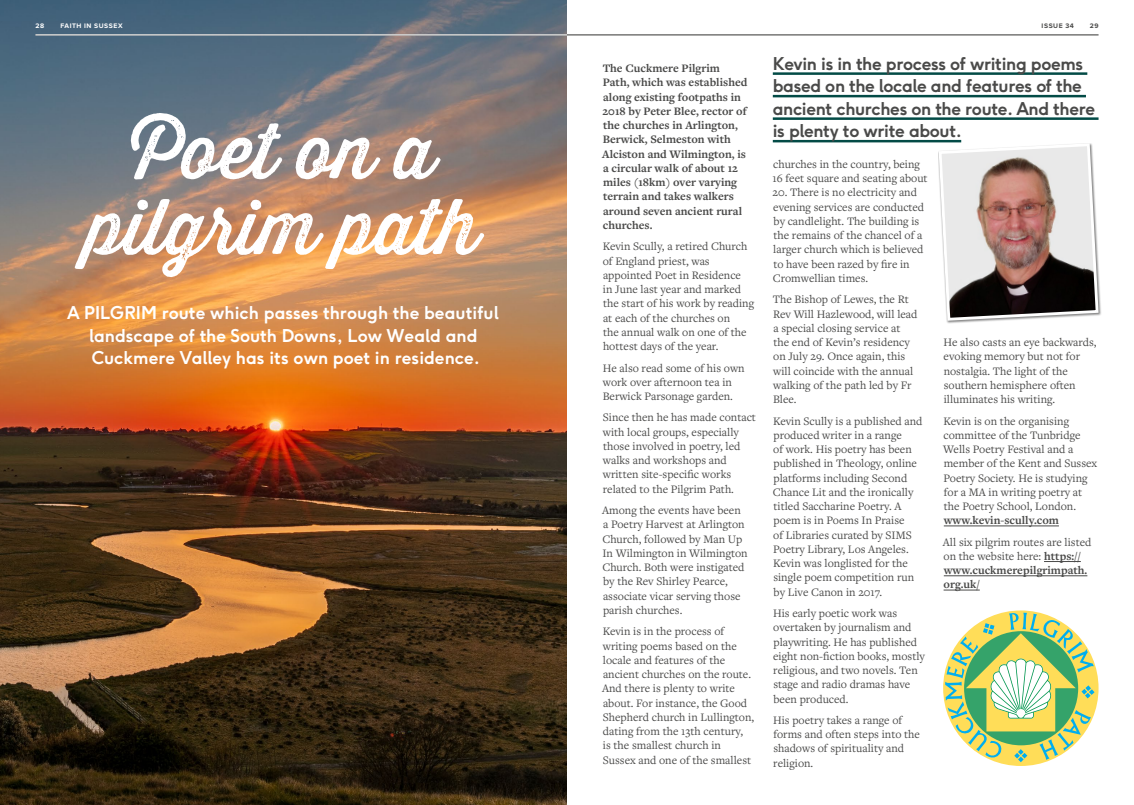
<style>
.page{position:relative;width:1134px;height:805px;background:#fff}
.page>*{position:absolute;margin:0;border:0;box-sizing:border-box;transform-origin:0 0}
.t1{font:76.25px/75.6px "Thirsty Rough Reg One";color:#fff;text-align:center}
.t2{font:700 17.5px/22.5px "F37 Ginger";letter-spacing:-.02em;color:#4a4a49}
.t3{font:700 17.5px/22.5px "F37 Ginger";color:#fff;text-align:center}
.t4{font:11.88px/14.2px "Freight Text Pro";color:#4a4a49}
.t5{font:700 11.88px/14.2px "Freight Text Pro";color:#4a4a49}
.t6{font:700 6.75px "Proxima Nova";letter-spacing:.08em;color:#fff}
.t7{font:700 6.75px "Proxima Nova";letter-spacing:.085em;color:#4a4a49}
.s1{font-weight:700}
</style>
<div class="page">
<hr style="left:944px;top:525px;width:115px;height:1px;background:#4a4a49">
<hr style="left:1044px;top:561px;width:37px;height:1px;background:#4a4a49">
<hr style="left:944px;top:575px;width:143px;height:1px;background:#4a4a49">
<hr style="left:943px;top:589px;width:37px;height:1px;background:#4a4a49">
<img style="left:0;top:0;width:567px;height:804px">
<hr style="left:773px;top:72px;width:314px;height:3px;background:#034b46">
<hr style="left:773px;top:95px;width:313px;height:2px;background:#034b46">
<hr style="left:773px;top:117px;width:325px;height:3px;background:#034b46">
<hr style="left:773px;top:140px;width:188px;height:2px;background:#034b46">
<svg style="left:937px;top:142px;width:163px;height:180px;background:#afa09d"></svg>
<svg style="left:945px;top:612px;width:149px;height:150px"></svg>
<hr style="left:567px;top:34px;width:531px;height:1px;background:#4a4a49">
<hr style="left:35px;top:34px;width:532px;height:1px;background:#fff">
<p class="t6" style="left:35px;top:21px;width:10px">28</p>
<p class="t6" style="left:60px;top:21px;width:64px">FAITH IN SUSSEX</p>
<p class="t7" style="left:1041px;top:21px;width:34px">ISSUE 34</p>
<p class="t7" style="left:1090px;top:21px;width:10px">29</p>
<h1 class="t1" style="left:88px;top:113px;width:393px">Poet on a pilgrim path</h1>
<h2 class="t3" style="left:67px;top:303px;width:433px">A PILGRIM route which passes through the beautiful landscape of the South Downs, Low Weald and<br>Cuckmere Valley has its own poet in residence.</h2>
<p class="t5" style="left:602px;top:61px;width:147px">The Cuckmere Pilgrim<br>Path, which was established along existing footpaths in<br>2018 by Peter Blee, rector of the churches in Arlington,<br>Berwick, Selmeston with<br>Alciston and Wilmington, is a circular walk of about 12 miles (18km) over varying terrain and takes walkers around seven ancient rural churches.</p>
<p class="t4" style="left:603px;top:239px;width:153px">Kevin Scully, a retired Church of England priest, was appointed Poet in Residence<br>in June last year and marked the start of his work by reading at each of the churches on<br>the annual walk on one of the hottest days of the year.</p>
<p class="t4" style="left:603px;top:360px;width:143px">He also read some of his own work over afternoon tea in<br>Berwick Parsonage garden.</p>
<p class="t4" style="left:603px;top:410px;width:155px">Since then he has made contact with local groups, especially those involved in poetry, led walks and workshops and written site-specific works related to the Pilgrim Path.</p>
<p class="t4" style="left:602px;top:502px;width:147px">Among the events have been a Poetry Harvest at Arlington<br>Church, followed by Man Up<br>In Wilmington in Wilmington<br>Church. Both were instigated by the Rev Shirley Pearce, associate vicar serving those parish churches.</p>
<p class="t4" style="left:602px;top:623px;width:154px">Kevin is in the process of writing poems based on the locale and features of the ancient churches on the route.<br>And there is plenty to write about. For instance, the Good<br>Shepherd church in Lullington, dating from the 13th century,<br>is the smallest church in<br>Sussex and one of the smallest</p>
<h2 class="t2" style="left:773px;top:54px;width:324px">Kevin is in the process of writing poems based on the locale and features of the ancient churches on the route. And there is plenty to write about.</h2>
<p class="t4" style="left:772px;top:156px;width:157px">churches in the country, being<br>16 feet square and seating about</p>
<p class="t4" style="left:772px;top:185px;width:153px">20. There is no electricity and evening services are conducted by candlelight. The building is the remains of the chancel of a larger church which is believed to have been razed by fire in<br>Cromwellian times.</p>
<p class="t4" style="left:773px;top:292px;width:146px">The Bishop of Lewes, the Rt<br>Rev Will Hazlewood, will lead a special closing service at the end of Kevin’s residency on July 29. Once again, this will coincide with the annual walking of the path led by Fr<br>Blee.</p>
<p class="t4" style="left:773px;top:413px;width:151px">Kevin Scully is a published and produced writer in a range<br>of work. His poetry has been published in Theology, online platforms including Second<br>Chance Lit and the ironically titled Saccharine Poetry. A poem is in Poems In Praise<br>of Libraries curated by SIMS<br>Poetry Library, Los Angeles.<br>Kevin was longlisted for the single poem competition run by Live Canon in 2017.</p>
<p class="t4" style="left:773px;top:605px;width:153px">His early poetic work was overtaken by journalism and playwriting. He has published eight non-fiction books, mostly religious, and two novels. Ten stage and radio dramas have been produced.</p>
<p class="t4" style="left:773px;top:712px;width:148px">His poetry takes a range of forms and often steps into the shadows of spirituality and religion.</p>
<p class="t4" style="left:943px;top:334px;width:155px">He also casts an eye backwards, evoking memory but not for nostalgia. The light of the southern hemisphere often illuminates his writing.</p>
<p class="t4" style="left:943px;top:413px;width:155px">Kevin is on the organising committee of the Tunbridge<br>Wells Poetry Festival and a member of the Kent and Sussex<br>Poetry Society. He is studying for a MA in writing poetry at the Poetry School, London.</p>
<p class="t5" style="left:944px;top:513px;width:117px">www.kevin-scully.com</p>
<p class="t4" style="left:943px;top:534px;width:150px">All six pilgrim routes are listed on the website here: <span class="s1">https:// www.cuckmerepilgrimpath. org.uk/</span></p>
</div>
